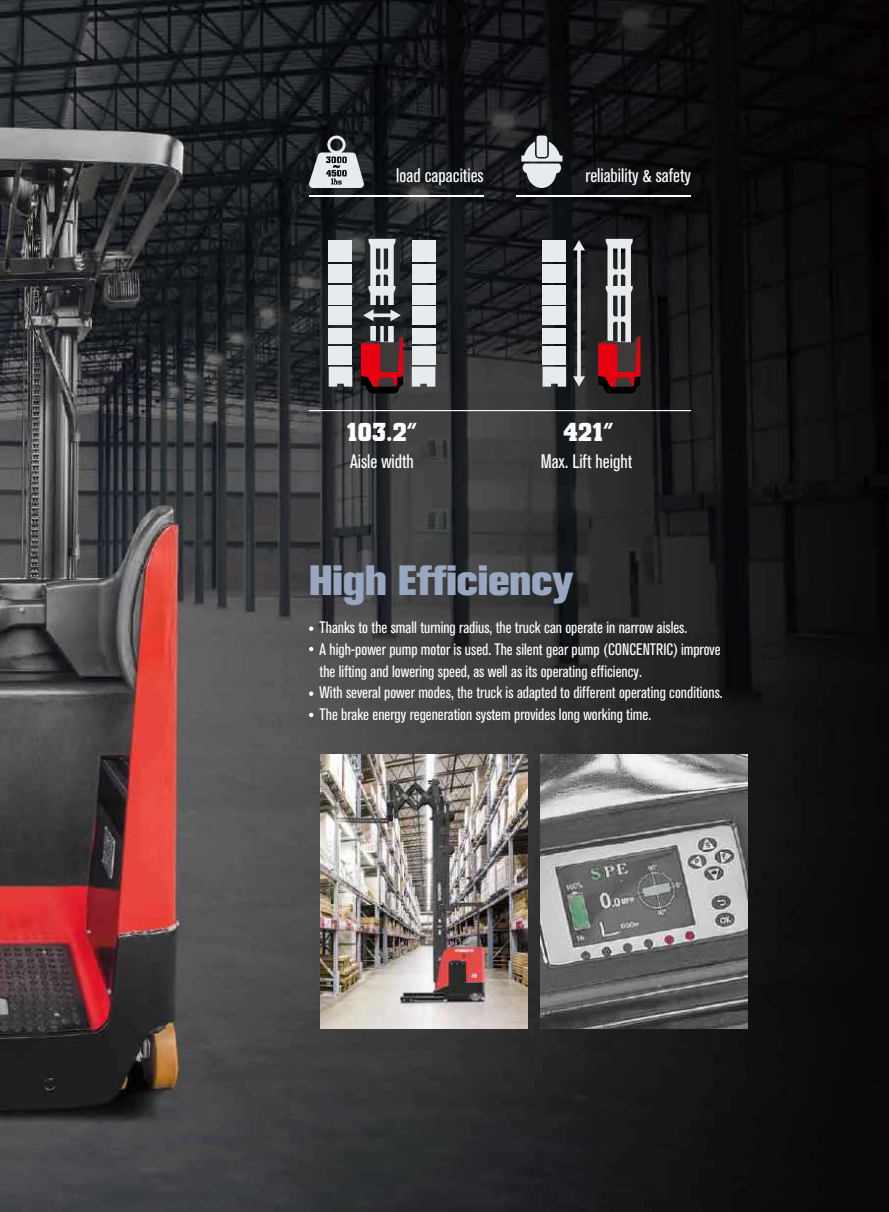
<style>
.page{position:relative;width:889px;height:1212px;background:#fff}
.page>*{position:absolute;margin:0;border:0;box-sizing:border-box;transform-origin:0 0}
.t1{font:42px "Akzidenz Grotesk BQ X Bold Alt";color:#99a7c0}
.t2{font:700 27px "City D";color:#fff}
.t3{font:condensed 19.5px "Akzidenz Grotesk BQ";color:#fff}
.t4{font:condensed 16.5px/21.6px "Akzidenz Grotesk BQ";color:#fff}
</style>
<div class="page">
<img style="left:0;top:0;width:889px;height:1212px">
<hr style="left:309px;top:195px;width:174px;height:1px;background:#fff">
<svg style="left:309px;top:410px;width:382px;height:1px"></svg>
<hr style="left:516px;top:195px;width:175px;height:1px;background:#fff">
<div style="left:329px;top:307px;width:23px;height:18px;background:#e6ebee"></div>
<div style="left:329px;top:346px;width:23px;height:18px;background:#e6ebee"></div>
<div style="left:329px;top:240px;width:23px;height:22px;background:#e6ebee"></div>
<div style="left:329px;top:328px;width:23px;height:15px;background:#e6ebee"></div>
<svg style="left:329px;top:367px;width:23px;height:20px"></svg>
<div style="left:329px;top:285px;width:23px;height:19px;background:#e6ebee"></div>
<div style="left:329px;top:264px;width:23px;height:19px;background:#e6ebee"></div>
<div style="left:412px;top:307px;width:23px;height:18px;background:#e6ebee"></div>
<div style="left:412px;top:346px;width:23px;height:18px;background:#e6ebee"></div>
<div style="left:412px;top:240px;width:23px;height:22px;background:#e6ebee"></div>
<div style="left:412px;top:328px;width:23px;height:15px;background:#e6ebee"></div>
<svg style="left:412px;top:367px;width:23px;height:20px"></svg>
<div style="left:412px;top:285px;width:23px;height:19px;background:#e6ebee"></div>
<div style="left:412px;top:264px;width:23px;height:19px;background:#e6ebee"></div>
<div style="left:542px;top:307px;width:24px;height:18px;background:#e6ebee"></div>
<div style="left:542px;top:346px;width:24px;height:18px;background:#e6ebee"></div>
<div style="left:542px;top:240px;width:24px;height:22px;background:#e6ebee"></div>
<div style="left:542px;top:328px;width:24px;height:15px;background:#e6ebee"></div>
<svg style="left:542px;top:367px;width:24px;height:20px"></svg>
<div style="left:542px;top:285px;width:24px;height:19px;background:#e6ebee"></div>
<div style="left:542px;top:264px;width:24px;height:19px;background:#e6ebee"></div>
<svg style="left:573px;top:240px;width:12px;height:147px;background:#5f6264"></svg>
<svg style="left:598px;top:239px;width:42px;height:155px;background:#765458"></svg>
<svg style="left:361px;top:239px;width:42px;height:155px;background:#725156"></svg>
<svg style="left:521px;top:136px;width:41px;height:52px;background:#93979a"></svg>
<svg style="left:309px;top:626px;width:4px;height:5px"></svg>
<svg style="left:309px;top:647px;width:4px;height:4px"></svg>
<svg style="left:309px;top:713px;width:4px;height:4px"></svg>
<svg style="left:309px;top:691px;width:4px;height:5px"></svg>
<img style="left:320px;top:754px;width:207px;height:275px">
<img style="left:540px;top:754px;width:207px;height:275px">
<svg style="left:308px;top:136px;width:56px;height:52px;background:#84888b"></svg>
<p class="t3" style="left:396px;top:164px;width:89px">load capacities</p>
<p class="t3" style="left:585px;top:164px;width:107px">reliability &amp; safety</p>
<h2 class="t2" style="left:347px;top:417px;width:72px">103.2”</h2>
<p class="t3" style="left:350px;top:450px;width:65px">Aisle width</p>
<h2 class="t2" style="left:563px;top:417px;width:51px">421”</h2>
<p class="t3" style="left:541px;top:450px;width:93px">Max. Lift height</p>
<h1 class="t1" style="left:309px;top:556px;width:266px">High Efficiency</h1>
<p class="t4" style="left:320px;top:617px;width:404px">Thanks to the small turning radius, the truck can operate in narrow aisles.<br>A high-power pump motor is used. The silent gear pump (CONCENTRIC) improve the lifting and lowering speed, as well as its operating efficiency.<br>With several power modes, the truck is adapted to different operating conditions.<br>The brake energy regeneration system provides long working time.</p>
</div>
